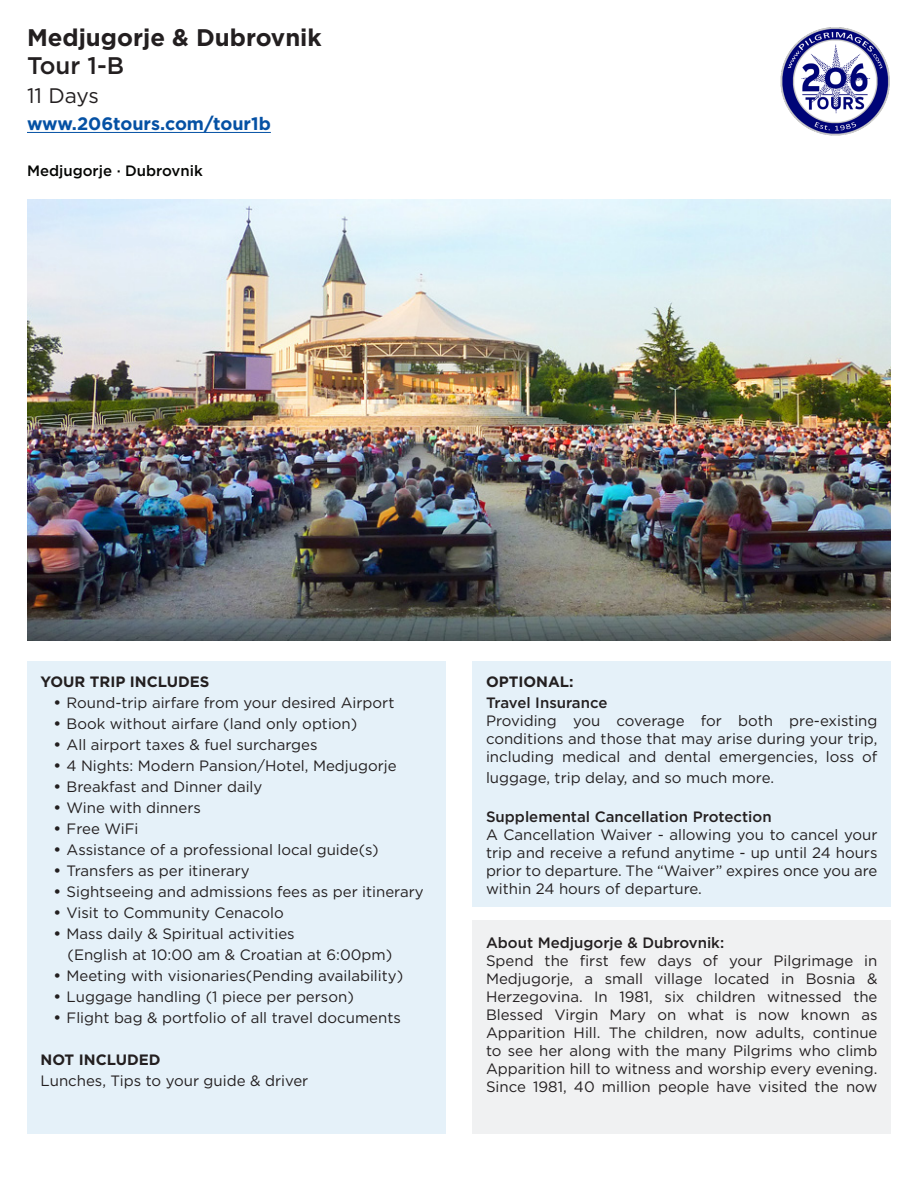
<style>
.page{position:relative;width:918px;height:1188px;background:#fff}
.page>*{position:absolute;margin:0;border:0;box-sizing:border-box;transform-origin:0 0}
.t1{font:700 24px "Gotham";color:#231f20}
.t2{font:500 24px "Gotham";color:#231f20}
.t3{font:21px "Gotham";letter-spacing:-.01em;color:#231f20}
.t4{font:700 18px "Gotham";color:#0551a4}
.t5{font:15px/18px "Gotham";color:#231f20;text-align:justify}
.t6{font:500 15px "Gotham";color:#231f20}
.t7{font:700 15px "Gotham";color:#231f20}
.t8{font:500 15px "Gotham";color:#040503}
.s1{font-family:"Century Gothic"}
</style>
<div class="page">
<div style="left:472px;top:662px;width:419px;height:245px;background:#e5f1f9"></div>
<div style="left:472px;top:921px;width:419px;height:213px;background:#f0f1f2"></div>
<div style="left:27px;top:662px;width:419px;height:472px;background:#e5f1f9"></div>
<img style="left:27px;top:200px;width:864px;height:440px">
<hr style="left:27px;top:132px;width:244px;height:1px;background:#0551a4">
<img style="left:780px;top:27px;width:110px;height:109px">
<p class="t1" style="left:27px;top:22px;width:296px">Medjugorje &amp; Dubrovnik</p>
<p class="t2" style="left:27px;top:50px;width:99px">Tour 1-B</p>
<p class="t3" style="left:27px;top:82px;width:73px">11 Days</p>
<p class="t4" style="left:27px;top:112px;width:245px">www.206tours.com/tour1b</p>
<p class="t8" style="left:27px;top:161px;width:177px">Medjugorje · Dubrovnik</p>
<p class="t7" style="left:40px;top:672px;width:171px">YOUR TRIP INCLUDES</p>
<p class="t5" style="left:53px;top:693px;width:343px"><span class="s1">•</span> Round-trip airfare from your desired Airport</p>
<p class="t5" style="left:53px;top:714px;width:306px"><span class="s1">•</span> Book without airfare (land only option)</p>
<p class="t5" style="left:53px;top:735px;width:266px"><span class="s1">•</span> All airport taxes &amp; fuel surcharges</p>
<p class="t5" style="left:53px;top:756px;width:345px"><span class="s1">•</span> 4 Nights: Modern Pansion/Hotel, Medjugorje</p>
<p class="t5" style="left:53px;top:777px;width:211px"><span class="s1">•</span> Breakfast and Dinner daily</p>
<p class="t5" style="left:53px;top:798px;width:149px"><span class="s1">•</span> Wine with dinners</p>
<p class="t5" style="left:53px;top:819px;width:87px"><span class="s1">•</span> Free WiFi</p>
<p class="t5" style="left:53px;top:840px;width:327px"><span class="s1">•</span> Assistance of a professional local guide(s)</p>
<p class="t5" style="left:53px;top:861px;width:198px"><span class="s1">•</span> Transfers as per itinerary</p>
<p class="t5" style="left:53px;top:882px;width:372px"><span class="s1">•</span> Sightseeing and admissions fees as per itinerary</p>
<p class="t5" style="left:53px;top:903px;width:232px"><span class="s1">•</span> Visit to Community Cenacolo</p>
<p class="t5" style="left:53px;top:924px;width:243px"><span class="s1">•</span> Mass daily &amp; Spiritual activities</p>
<p class="t5" style="left:68px;top:945px;width:326px">(English at 10:00 am &amp; Croatian at 6:00pm)</p>
<p class="t5" style="left:53px;top:966px;width:352px"><span class="s1">•</span> Meeting with visionaries(Pending availability)</p>
<p class="t5" style="left:53px;top:987px;width:302px"><span class="s1">•</span> Luggage handling (1 piece per person)</p>
<p class="t5" style="left:53px;top:1008px;width:349px"><span class="s1">•</span> Flight bag &amp; portfolio of all travel documents</p>
<p class="t7" style="left:40px;top:1050px;width:122px">NOT INCLUDED</p>
<p class="t5" style="left:40px;top:1071px;width:269px">Lunches, Tips to your guide &amp; driver</p>
<p class="t7" style="left:486px;top:672px;width:89px">OPTIONAL:</p>
<p class="t6" style="left:486px;top:693px;width:123px">Travel Insurance</p>
<p class="t5" style="left:486px;top:711px;width:393px">Providing you coverage for both pre-existing conditions and those that may arise during your trip, including medical and dental emergencies, loss of</p>
<p class="t5" style="left:486px;top:768px;width:290px">luggage, trip delay, and so much more.</p>
<p class="t6" style="left:486px;top:807px;width:287px">Supplemental Cancellation Protection</p>
<p class="t5" style="left:486px;top:825px;width:393px">A Cancellation Waiver - allowing you to cancel your trip and receive a refund anytime - up until 24 hours prior to departure. The “Waiver” expires once you are within 24 hours of departure.</p>
<p class="t6" style="left:486px;top:933px;width:240px">About Medjugorje &amp; Dubrovnik:</p>
<p class="t5" style="left:486px;top:951px;width:393px">Spend the first few days of your Pilgrimage in Medjugorje, a small village located in Bosnia &amp; Herzegovina. In 1981, six children witnessed the Blessed Virgin Mary on what is now known as Apparition Hill. The children, now adults, continue to see her along with the many Pilgrims who climb Apparition hill to witness and worship every evening.<br>Since 1981, 40 million people have visited the now</p>
</div>
